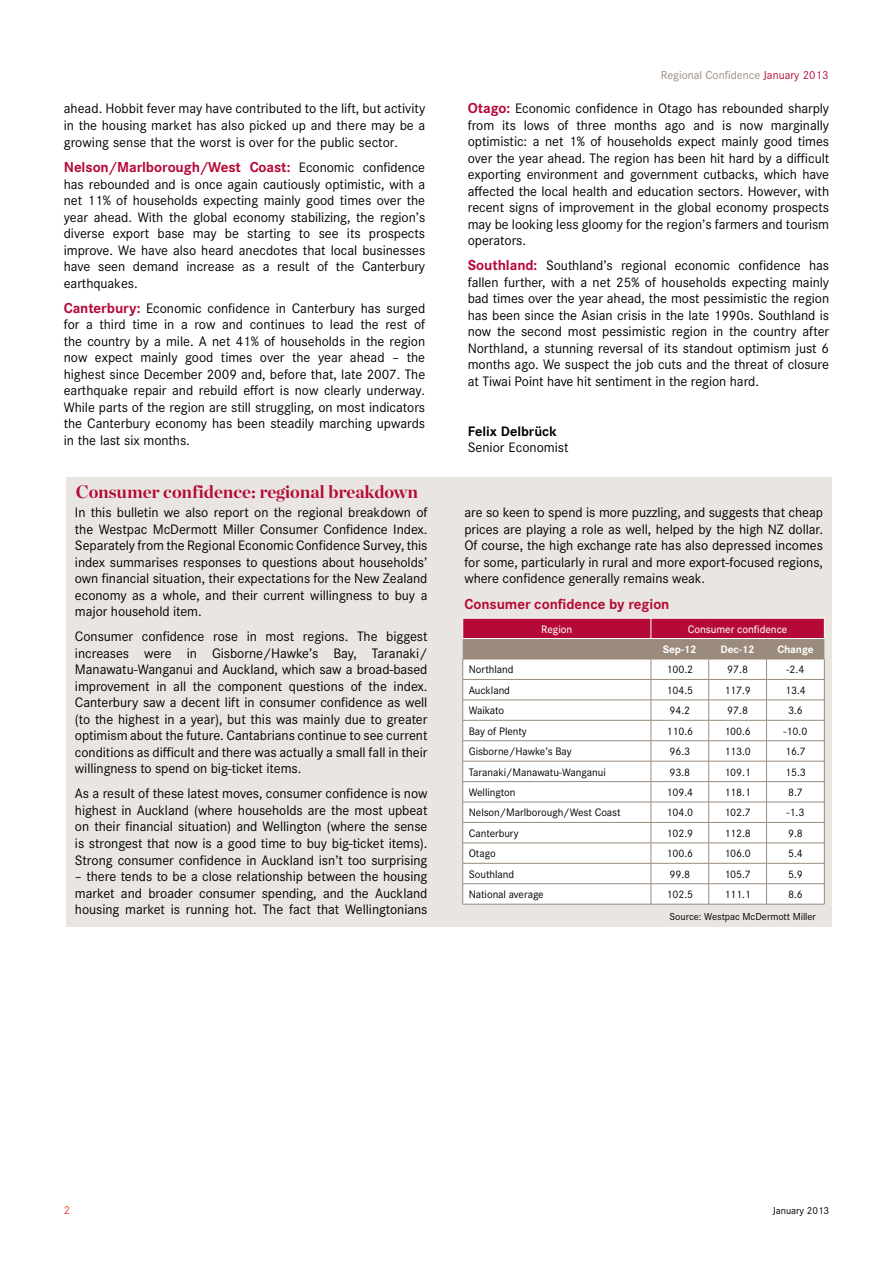
<style>
.page{position:relative;width:893px;height:1263px;background:#fff}
.page>*{position:absolute;margin:0;border:0;box-sizing:border-box;transform-origin:0 0}
.t1{font:700 18px "Chronicle Display";letter-spacing:-.005em;color:#b50938}
.t2{font:700 15px "Corporate S";letter-spacing:-.005em;color:#b50938}
.t3{font:14.25px/16.5px "Corporate S";letter-spacing:-.005em;color:#000;text-align:justify}
.t4{font:700 14.25px "Corporate S";color:#000}
.t5{font:12px "Corporate S";color:#9a8b7d}
.t6{font:12px "Corporate S";color:#ef3e33}
.t7{font:11.25px "Corporate S";letter-spacing:-.005em;color:#000}
.t8{font:500 11.25px "Corporate S";letter-spacing:-.005em;color:#fff}
.t9{font:700 11.25px "Corporate S";letter-spacing:-.005em;color:#fff}
.t10{font:10.5px "Corporate S";letter-spacing:-.005em;color:#000}
.s1{font-weight:400;font-size:14.25px;color:#000}
.s2{font-weight:700;font-size:15px;color:#b50938}
.s3{color:#b50938}
</style>
<div class="page">
<div style="left:66px;top:477px;width:765px;height:450px;background:#e9e6e2"></div>
<hr style="left:463px;top:904px;width:188px;height:1px;background:#9a8b7d">
<hr style="left:651px;top:904px;width:58px;height:1px;background:#9a8b7d">
<hr style="left:709px;top:904px;width:57px;height:1px;background:#9a8b7d">
<hr style="left:766px;top:904px;width:58px;height:1px;background:#9a8b7d">
<svg style="left:462px;top:618px;width:363px;height:286px;background:#ede0e1"></svg>
<hr style="left:463px;top:638px;width:188px;height:1px;background:#fff">
<hr style="left:651px;top:638px;width:58px;height:1px;background:#fff">
<hr style="left:709px;top:638px;width:57px;height:1px;background:#fff">
<hr style="left:766px;top:638px;width:58px;height:1px;background:#fff">
<p class="t3" style="left:64px;top:99px;width:363px;line-height:17.2px">ahead. Hobbit fever may have contributed to the lift, but activity in the housing market has also picked up and there may be a growing sense that the worst is over for the public sector.</p>
<p class="t2" style="left:64px;top:159px;width:363px">Nelson/Marlborough/West Coast: <span class="s1">Economic confidence</span></p>
<p class="t3" style="left:64px;top:176px;width:363px">has rebounded and is once again cautiously optimistic, with a net 11% of households expecting mainly good times over the year ahead. With the global economy stabilizing, the region’s diverse export base may be starting to see its prospects improve. We have also heard anecdotes that local businesses have seen demand increase as a result of the Canterbury earthquakes.</p>
<p class="t3" style="left:64px;top:300px;width:363px"><span class="s2">Canterbury:</span> Economic confidence in Canterbury has surged for a third time in a row and continues to lead the rest of the country by a mile. A net 41% of households in the region now expect mainly good times over the year ahead – the highest since December 2009 and, before that, late 2007. The earthquake repair and rebuild effort is now clearly underway.<br>While parts of the region are still struggling, on most indicators the Canterbury economy has been steadily marching upwards in the last six months.</p>
<p class="t1" style="left:76px;top:480px;width:344px">Consumer confidence: regional breakdown</p>
<p class="t3" style="left:75px;top:504px;width:354px">In this bulletin we also report on the regional breakdown of the Westpac McDermott Miller Consumer Confidence Index.<br>Separately from the Regional Economic Confidence Survey, this index summarises responses to questions about households’ own financial situation, their expectations for the New Zealand economy as a whole, and their current willingness to buy a major household item.</p>
<p class="t3" style="left:75px;top:628px;width:354px">Consumer confidence rose in most regions. The biggest increases were in Gisborne/Hawke’s Bay, Taranaki/ Manawatu-Wanganui and Auckland, which saw a broad-based improvement in all the component questions of the index.<br>Canterbury saw a decent lift in consumer confidence as well (to the highest in a year), but this was mainly due to greater optimism about the future. Cantabrians continue to see current conditions as difficult and there was actually a small fall in their willingness to spend on big-ticket items.</p>
<p class="t3" style="left:75px;top:786px;width:354px">As a result of these latest moves, consumer confidence is now highest in Auckland (where households are the most upbeat on their financial situation) and Wellington (where the sense is strongest that now is a good time to buy big-ticket items).<br>Strong consumer confidence in Auckland isn’t too surprising</p>
<p class="t3" style="left:75px;top:868px;width:354px">– there tends to be a close relationship between the housing market and broader consumer spending, and the Auckland housing market is running hot. The fact that Wellingtonians</p>
<p class="t5" style="left:661px;top:68px;width:169px">Regional Confidence <span class="s3">January 2013</span></p>
<p class="t3" style="left:468px;top:100px;width:363px"><span class="s2">Otago:</span> Economic confidence in Otago has rebounded sharply from its lows of three months ago and is now marginally optimistic: a net 1% of households expect mainly good times over the year ahead. The region has been hit hard by a difficult exporting environment and government cutbacks, which have affected the local health and education sectors. However, with recent signs of improvement in the global economy prospects may be looking less gloomy for the region’s farmers and tourism operators.</p>
<p class="t3" style="left:468px;top:257px;width:363px"><span class="s2">Southland:</span> Southland’s regional economic confidence has fallen further, with a net 25% of households expecting mainly bad times over the year ahead, the most pessimistic the region has been since the Asian crisis in the late 1990s. Southland is now the second most pessimistic region in the country after Northland, a stunning reversal of its standout optimism just 6 months ago. We suspect the job cuts and the threat of closure at Tiwai Point have hit sentiment in the region hard.</p>
<p class="t4" style="left:468px;top:423px;width:91px">Felix Delbrück</p>
<p class="t3" style="left:468px;top:439px;width:102px">Senior Economist</p>
<p class="t3" style="left:464px;top:504px;width:360px">are so keen to spend is more puzzling, and suggests that cheap prices are playing a role as well, helped by the high NZ dollar.<br>Of course, the high exchange rate has also depressed incomes for some, particularly in rural and more export-focused regions, where confidence generally remains weak.</p>
<p class="t2" style="left:464px;top:595px;width:207px">Consumer confidence by region</p>
<p class="t8" style="left:541px;top:622px;width:33px">Region</p>
<p class="t8" style="left:688px;top:622px;width:101px">Consumer confidence</p>
<p class="t9" style="left:663px;top:643px;width:35px">Sep-12</p>
<p class="t9" style="left:721px;top:643px;width:36px">Dec-12</p>
<p class="t9" style="left:777px;top:643px;width:38px">Change</p>
<p class="t7" style="left:469px;top:663px;width:46px">Northland</p>
<p class="t7" style="left:666px;top:663px;width:28px">100.2</p>
<p class="t7" style="left:727px;top:663px;width:22px">97.8</p>
<p class="t7" style="left:787px;top:663px;width:19px">-2.4</p>
<p class="t7" style="left:469px;top:684px;width:43px">Auckland</p>
<p class="t7" style="left:666px;top:684px;width:28px">104.5</p>
<p class="t7" style="left:724px;top:684px;width:28px">117.9</p>
<p class="t7" style="left:785px;top:684px;width:22px">13.4</p>
<p class="t7" style="left:469px;top:704px;width:37px">Waikato</p>
<p class="t7" style="left:669px;top:704px;width:22px">94.2</p>
<p class="t7" style="left:727px;top:704px;width:22px">97.8</p>
<p class="t7" style="left:788px;top:704px;width:16px">3.6</p>
<p class="t7" style="left:469px;top:725px;width:60px">Bay of Plenty</p>
<p class="t7" style="left:666px;top:725px;width:28px">110.6</p>
<p class="t7" style="left:724px;top:725px;width:28px">100.6</p>
<p class="t7" style="left:784px;top:725px;width:25px">-10.0</p>
<p class="t7" style="left:469px;top:745px;width:104px">Gisborne/Hawke’s Bay</p>
<p class="t7" style="left:669px;top:745px;width:22px">96.3</p>
<p class="t7" style="left:724px;top:745px;width:28px">113.0</p>
<p class="t7" style="left:785px;top:745px;width:22px">16.7</p>
<p class="t7" style="left:469px;top:765px;width:139px">Taranaki/Manawatu-Wanganui</p>
<p class="t7" style="left:669px;top:765px;width:22px">93.8</p>
<p class="t7" style="left:724px;top:765px;width:28px">109.1</p>
<p class="t7" style="left:785px;top:765px;width:22px">15.3</p>
<p class="t7" style="left:469px;top:786px;width:48px">Wellington</p>
<p class="t7" style="left:666px;top:786px;width:28px">109.4</p>
<p class="t7" style="left:724px;top:786px;width:28px">118.1</p>
<p class="t7" style="left:788px;top:786px;width:16px">8.7</p>
<p class="t7" style="left:469px;top:806px;width:153px">Nelson/Marlborough/West Coast</p>
<p class="t7" style="left:666px;top:806px;width:28px">104.0</p>
<p class="t7" style="left:724px;top:806px;width:28px">102.7</p>
<p class="t7" style="left:787px;top:806px;width:19px">-1.3</p>
<p class="t7" style="left:469px;top:827px;width:52px">Canterbury</p>
<p class="t7" style="left:666px;top:827px;width:28px">102.9</p>
<p class="t7" style="left:724px;top:827px;width:28px">112.8</p>
<p class="t7" style="left:788px;top:827px;width:16px">9.8</p>
<p class="t7" style="left:469px;top:847px;width:29px">Otago</p>
<p class="t7" style="left:666px;top:847px;width:28px">100.6</p>
<p class="t7" style="left:724px;top:847px;width:28px">106.0</p>
<p class="t7" style="left:788px;top:847px;width:16px">5.4</p>
<p class="t7" style="left:469px;top:868px;width:47px">Southland</p>
<p class="t7" style="left:669px;top:868px;width:22px">99.8</p>
<p class="t7" style="left:724px;top:868px;width:28px">105.7</p>
<p class="t7" style="left:788px;top:868px;width:16px">5.9</p>
<p class="t7" style="left:469px;top:888px;width:77px">National average</p>
<p class="t7" style="left:666px;top:888px;width:28px">102.5</p>
<p class="t7" style="left:724px;top:888px;width:28px">111.1</p>
<p class="t7" style="left:788px;top:888px;width:16px">8.6</p>
<p class="t10" style="left:670px;top:910px;width:148px">Source: Westpac McDermott Miller</p>
<p class="t6" style="left:64px;top:1203px;width:8px">2</p>
<p class="t10" style="left:773px;top:1205px;width:58px">January 2013</p>
</div>
